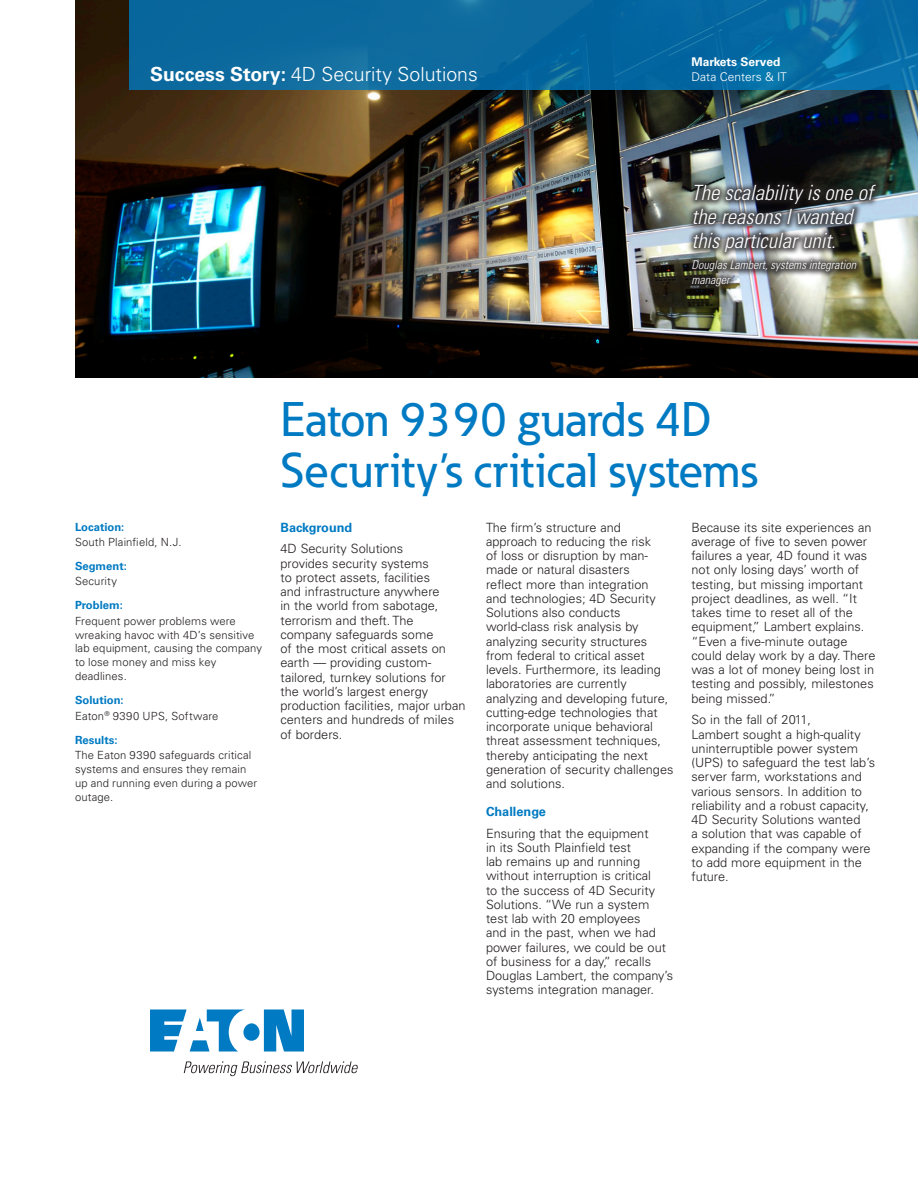
<style>
.page{position:relative;width:918px;height:1188px;background:#fff}
.page>*{position:absolute;margin:0;border:0;box-sizing:border-box;transform-origin:0 0}
._01_Headline___ADJ_C{font:500 48px/51px "Eaton";color:#007ac2}
._01_Pull_Quote___ADJ{font:italic 300 condensed 21px/24px "Univers";color:#fff}
._00_Product__Line_1{font:300 19.5px "Univers LT Std";color:#fff}
._02_Body__8_5_pt{font:300 12.75px/14.2px "Univers LT Std";color:#231f20}
._02_Body_Head__8_5_p{font:700 12.75px "Univers LT Std";color:#007ac2}
._01_Pull_Quote_attri{font:italic 300 condensed 12px/15px "Univers";color:#fff}
._00_Parts_Model_List{font:300 12px "Univers LT Std";color:#fff}
._00_Parts_Model_List-2{font:700 12px "Univers LT Std";color:#fff}
._01_Highlight_body{font:300 11.25px/13.8px "Univers LT Std";letter-spacing:.01em;color:#231f20}
._01_Highlight_headin{font:700 11.25px "Univers LT Std";color:#007ac2}
.s1{font-weight:700}
</style>
<div class="page">
<img style="left:75px;top:0;width:843px;height:378px">
<div style="left:685px;top:178px;width:198px;height:115px;background:#231f20;opacity:.75"></div>
<svg style="left:129px;top:0;width:789px;height:90px;fill:#0a689f"></svg>
<svg style="left:150px;top:1010px;width:154px;height:42px"></svg>
<svg style="left:184px;top:1061px;width:174px;height:15px"></svg>
<p class="_00_Product__Line_1" style="left:150px;top:62px;width:329px"><span class="s1">Success Story:</span> 4D Security Solutions</p>
<p class="_00_Parts_Model_List-2" style="left:692px;top:55px;width:90px">Markets Served</p>
<p class="_00_Parts_Model_List" style="left:692px;top:70px;width:97px">Data Centers &amp; IT</p>
<p class="_01_Pull_Quote___ADJ" style="left:692px;top:181px;width:183px">The scalability is one of the reasons I wanted this particular unit.</p>
<p class="_01_Pull_Quote_attri" style="left:692px;top:258px;width:166px">Douglas Lambert, systems integration manager</p>
<p class="_01_Highlight_headin" style="left:75px;top:520px;width:51px">Location:</p>
<p class="_01_Highlight_body" style="left:75px;top:535px;width:108px">South Plainfield, N.J.</p>
<p class="_01_Highlight_headin" style="left:75px;top:559px;width:53px">Segment:</p>
<p class="_01_Highlight_body" style="left:75px;top:574px;width:44px">Security</p>
<p class="_01_Highlight_headin" style="left:75px;top:599px;width:49px">Problem:</p>
<p class="_01_Highlight_body" style="left:75px;top:614px;width:189px">Frequent power problems were wreaking havoc with 4D’s sensitive lab equipment, causing the company to lose money and miss key deadlines.</p>
<p class="_01_Highlight_headin" style="left:75px;top:694px;width:50px">Solution:</p>
<p class="_01_Highlight_body" style="left:75px;top:709px;width:145px">Eaton<sup>®</sup> 9390 UPS, Software</p>
<p class="_01_Highlight_headin" style="left:75px;top:733px;width:44px">Results:</p>
<p class="_01_Highlight_body" style="left:75px;top:748px;width:184px">The Eaton 9390 safeguards critical systems and ensures they remain up and running even during a power outage.</p>
<p class="_01_Headline___ADJ_C" style="left:280px;top:393px;width:478px">Eaton 9390 guards 4D<br>Security’s critical systems</p>
<p class="_02_Body_Head__8_5_p" style="left:280px;top:520px;width:73px">Background</p>
<p class="_02_Body__8_5_pt" style="left:280px;top:542px;width:187px">4D Security Solutions<br>provides security systems<br>to protect assets, facilities<br>and infrastructure anywhere<br>in the world from sabotage, terrorism and theft. The company safeguards some<br>of the most critical assets on earth — providing custom&shy;tailored, turnkey solutions for the world’s largest energy production facilities, major urban centers and hundreds of miles of borders.</p>
<p class="_02_Body__8_5_pt" style="left:486px;top:520px;width:189px">The firm’s structure and approach to reducing the risk<br>of loss or disruption by man&shy;made or natural disasters<br>reflect more than integration<br>and technologies; 4D Security<br>Solutions also conducts world-class risk analysis by analyzing security structures from federal to critical asset levels. Furthermore, its leading laboratories are currently analyzing and developing future, cutting-edge technologies that incorporate unique behavioral threat assessment techniques, thereby anticipating the next generation of security challenges and solutions.</p>
<p class="_02_Body_Head__8_5_p" style="left:486px;top:804px;width:61px">Challenge</p>
<p class="_02_Body__8_5_pt" style="left:486px;top:826px;width:189px">Ensuring that the equipment<br>in its South Plainfield test<br>lab remains up and running without interruption is critical<br>to the success of 4D Security<br>Solutions. “We run a system test lab with 20 employees<br>and in the past, when we had power failures, we could be out of business for a day,” recalls<br>Douglas Lambert, the company’s systems integration manager.</p>
<p class="_02_Body__8_5_pt" style="left:692px;top:520px;width:186px">Because its site experiences an average of five to seven power failures a year, 4D found it was not only losing days’ worth of testing, but missing important project deadlines, as well. “It takes time to reset all of the equipment,” Lambert explains. “Even a five-minute outage could delay work by a day. There was a lot of money being lost in testing and possibly, milestones being missed.”</p>
<p class="_02_Body__8_5_pt" style="left:692px;top:713px;width:185px">So in the fall of 2011,<br>Lambert sought a high-quality uninterruptible power system (UPS) to safeguard the test lab’s server farm, workstations and various sensors. In addition to reliability and a robust capacity,<br>4D Security Solutions wanted<br>a solution that was capable of expanding if the company were to add more equipment in the future.</p>
</div>
